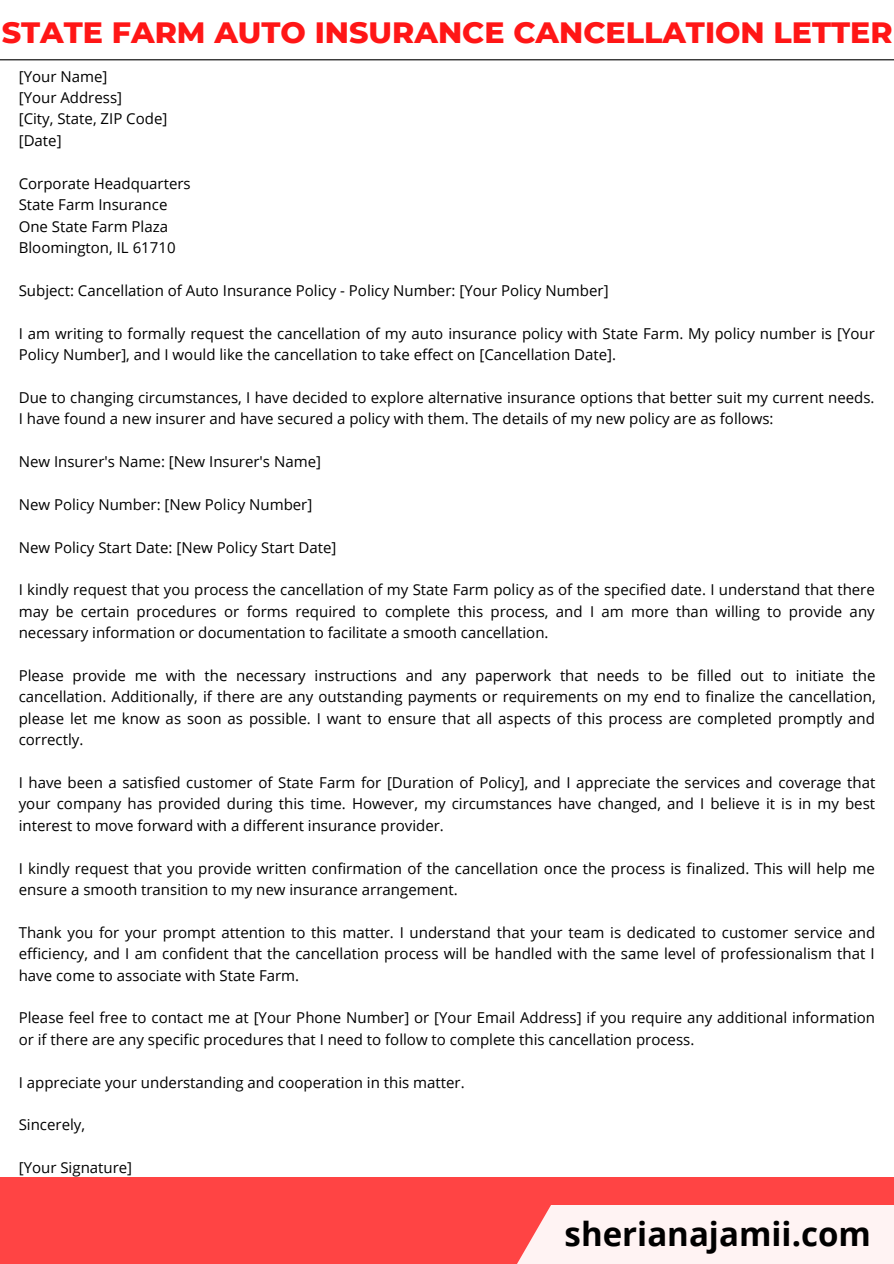
<style>
.page{position:relative;width:894px;height:1264px;background:#fff}
.page>*{position:absolute;margin:0;border:0;box-sizing:border-box;transform-origin:0 0}
.t1{font:700 33px "Open Sans";color:#000}
.t2{font:800 30px "Montserrat";color:#ff1616}
.t3{font:15px/21.5px "Open Sans";color:#000}
</style>
<div class="page">
<div style="left:0;top:1176px;width:893px;height:87px;background:#f44"></div>
<div style="left:517px;top:1205px;width:376px;height:58px;background:#fff3f3"></div>
<hr style="left:0;top:59px;width:893px;height:1px;background:#000">
<p class="t2" style="left:2px;top:14px;width:892px">STATE FARM AUTO INSURANCE CANCELLATION LETTER</p>
<p class="t3" style="left:19px;top:65px;width:90px">[Your Name]</p>
<p class="t3" style="left:19px;top:86px;width:105px">[Your Address]</p>
<p class="t3" style="left:19px;top:108px;width:150px">[City, State, ZIP Code]</p>
<p class="t3" style="left:19px;top:129px;width:44px">[Date]</p>
<p class="t3" style="left:19px;top:172px;width:173px">Corporate Headquarters</p>
<p class="t3" style="left:19px;top:193px;width:150px">State Farm Insurance</p>
<p class="t3" style="left:19px;top:215px;width:151px">One State Farm Plaza</p>
<p class="t3" style="left:19px;top:236px;width:158px">Bloomington, IL 61710</p>
<p class="t3" style="left:19px;top:279px;width:591px">Subject: Cancellation of Auto Insurance Policy - Policy Number: [Your Policy Number]</p>
<p class="t3" style="left:19px;top:322px;width:857px">I am writing to formally request the cancellation of my auto insurance policy with State Farm. My policy number is [Your<br>Policy Number], and I would like the cancellation to take effect on [Cancellation Date].</p>
<p class="t3" style="left:19px;top:386px;width:857px">Due to changing circumstances, I have decided to explore alternative insurance options that better suit my current needs.<br>I have found a new insurer and have secured a policy with them. The details of my new policy are as follows:</p>
<p class="t3" style="left:19px;top:450px;width:304px">New Insurer's Name: [New Insurer's Name]</p>
<p class="t3" style="left:19px;top:493px;width:295px">New Policy Number: [New Policy Number]</p>
<p class="t3" style="left:19px;top:536px;width:319px">New Policy Start Date: [New Policy Start Date]</p>
<p class="t3" style="left:19px;top:579px;width:857px;text-align:justify">I kindly request that you process the cancellation of my State Farm policy as of the specified date. I understand that there may be certain procedures or forms required to complete this process, and I am more than willing to provide any necessary information or documentation to facilitate a smooth cancellation.</p>
<p class="t3" style="left:19px;top:664px;width:858px;text-align:justify">Please provide me with the necessary instructions and any paperwork that needs to be filled out to initiate the cancellation. Additionally, if there are any outstanding payments or requirements on my end to finalize the cancellation, please let me know as soon as possible. I want to ensure that all aspects of this process are completed promptly and correctly.</p>
<p class="t3" style="left:19px;top:771px;width:857px;text-align:justify">I have been a satisfied customer of State Farm for [Duration of Policy], and I appreciate the services and coverage that your company has provided during this time. However, my circumstances have changed, and I believe it is in my best interest to move forward with a different insurance provider.</p>
<p class="t3" style="left:19px;top:857px;width:857px">I kindly request that you provide written confirmation of the cancellation once the process is finalized. This will help me ensure a smooth transition to my new insurance arrangement.</p>
<p class="t3" style="left:19px;top:921px;width:857px;text-align:justify">Thank you for your prompt attention to this matter. I understand that your team is dedicated to customer service and efficiency, and I am confident that the cancellation process will be handled with the same level of professionalism that I have come to associate with State Farm.</p>
<p class="t3" style="left:19px;top:1006px;width:857px">Please feel free to contact me at [Your Phone Number] or [Your Email Address] if you require any additional information or if there are any specific procedures that I need to follow to complete this cancellation process.</p>
<p class="t3" style="left:19px;top:1071px;width:447px">I appreciate your understanding and cooperation in this matter.</p>
<p class="t3" style="left:19px;top:1113px;width:68px">Sincerely,</p>
<p class="t3" style="left:19px;top:1156px;width:115px">[Your Signature]</p>
<p class="t1" style="left:564px;top:1210px;width:308px">sherianajamii.com</p>
</div>
